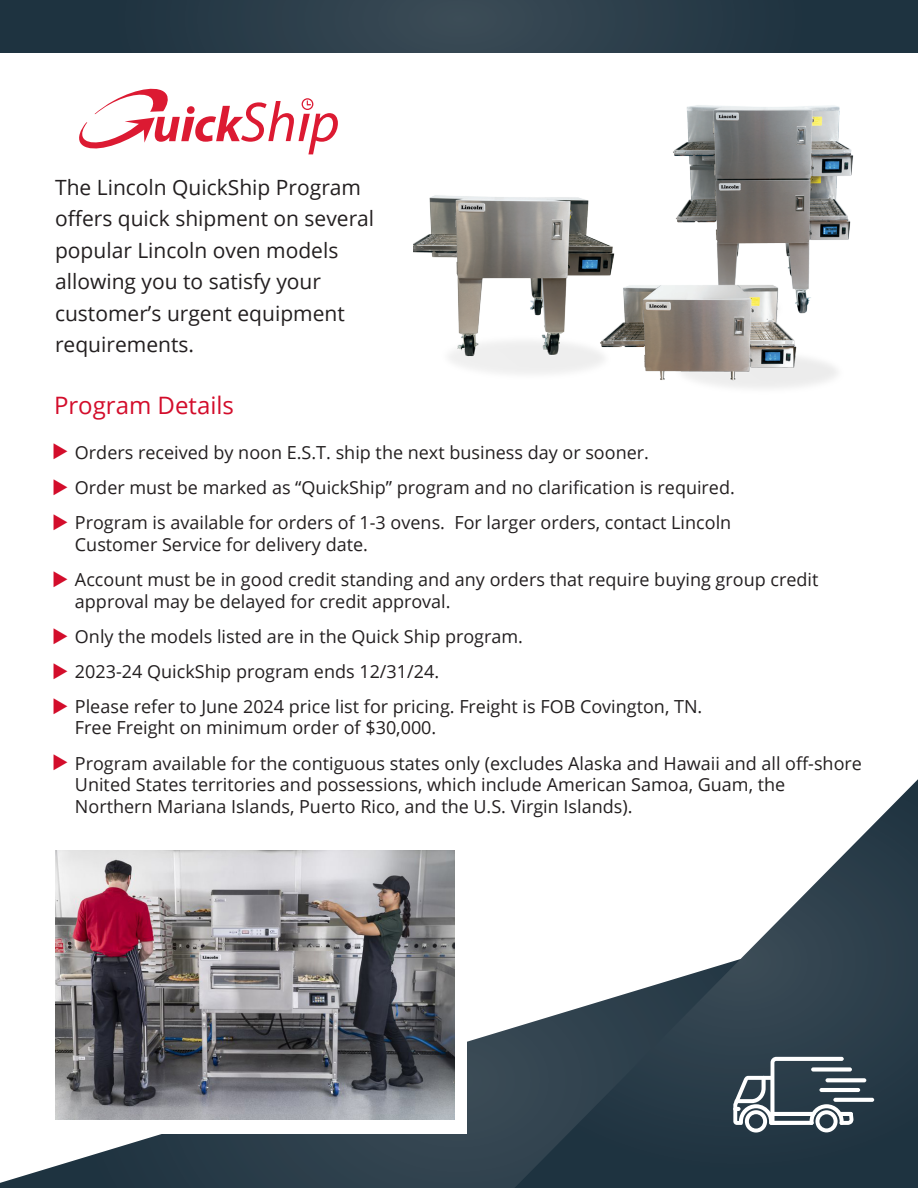
<style>
.page{position:relative;width:918px;height:1188px;background:#fff}
.page>*{position:absolute;margin:0;border:0;box-sizing:border-box;transform-origin:0 0}
.t1{font:24px "Open Sans";color:#d30d2b}
.t2{font:21px/31.5px "Open Sans";color:#231f20}
.t3{font:18px/35.1px "Open Sans";color:#231f20}
</style>
<div class="page">
<svg style="left:0;top:1027px;width:514px;height:161px"></svg>
<svg style="left:514px;top:779px;width:404px;height:409px"></svg>
<svg style="left:0;top:0;width:918px;height:52px;background:#283b48"></svg>
<img style="left:414px;top:105px;width:440px;height:283px">
<svg style="left:79px;top:89px;width:259px;height:65px"></svg>
<div style="left:55px;top:851px;width:411px;height:283px;background:#fff"></div>
<img style="left:55px;top:851px;width:399px;height:269px">
<svg style="left:826px;top:1078px;width:40px;height:4px"></svg>
<hr style="left:819px;top:1088px;width:41px;height:4px;background:#fff;border-radius:2px">
<svg style="left:833px;top:1098px;width:41px;height:4px"></svg>
<svg style="left:733px;top:1057px;width:121px;height:76px"></svg>
<p class="t2" style="left:55px;top:171px;width:321px">The Lincoln QuickShip Program offers quick shipment on several popular Lincoln oven models allowing you to satisfy your customer’s urgent equipment requirements.</p>
<p class="t1" style="left:54px;top:389px;width:181px">Program Details</p>
<p class="t3" style="left:75px;top:434px;width:661px">Orders received by noon E.S.T. ship the next business day or sooner.<br>Order must be marked as “QuickShip” program and no clarification is required.<br>Program is available for orders of 1-3 ovens. For larger orders, contact Lincoln</p>
<p class="t3" style="left:75px;top:526px;width:745px">Customer Service for delivery date.<br>Account must be in good credit standing and any orders that require buying group credit</p>
<p class="t3" style="left:75px;top:583px;width:629px">approval may be delayed for credit approval.<br>Only the models listed are in the Quick Ship program.<br>2023-24 QuickShip program ends 12/31/24.<br>Please refer to June 2024 price list for pricing. Freight is FOB Covington, TN.</p>
<p class="t3" style="left:75px;top:710px;width:789px">Free Freight on minimum order of $30,000.<br>Program available for the contiguous states only (excludes Alaska and Hawaii and all off-shore</p>
<p class="t3" style="left:75px;top:773px;width:712px;line-height:21.6px">United States territories and possessions, which include American Samoa, Guam, the<br>Northern Mariana Islands, Puerto Rico, and the U.S. Virgin Islands).</p>
</div>
